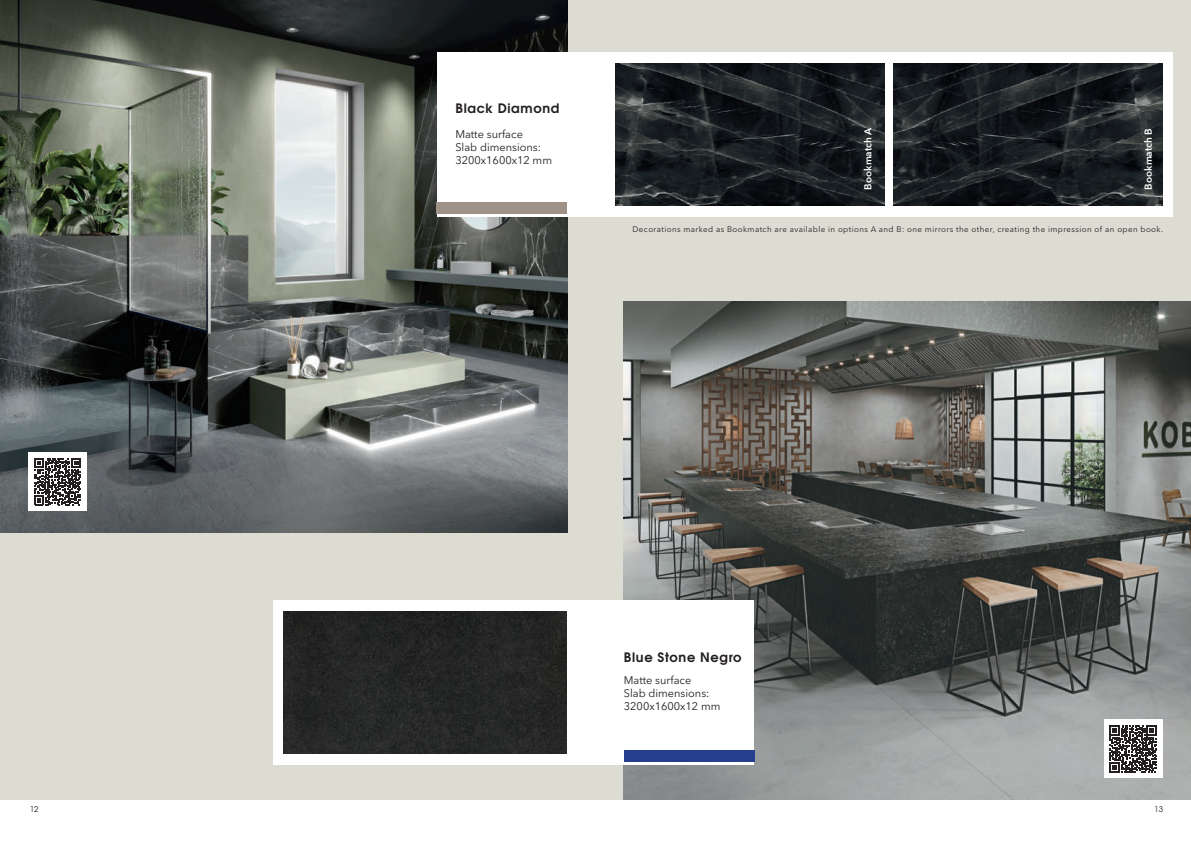
<style>
.page{position:relative;width:1191px;height:842px;background:#fff}
.page>*{position:absolute;margin:0;border:0;box-sizing:border-box;transform-origin:0 0}
.t1{font:700 13px "Evolventa";letter-spacing:.05em;color:#231f20}
.t2{font:11px/13.2px "Avenir Next Cyr";color:#231f20}
.t3{font:600 10px "Avenir Next Cyr";color:#fff}
.t4{font:8px "Avenir Next Cyr";letter-spacing:.05em;color:#231f20}
.t5{font:8px "Evolventa";color:#231f20}
</style>
<div class="page">
<div style="left:0;top:0;width:1191px;height:799px;background:#dcdcd3"></div>
<img style="left:624px;top:302px;width:567px;height:497px">
<div style="left:274px;top:600px;width:480px;height:165px;background:#fff"></div>
<img style="left:0;top:0;width:567px;height:532px">
<div style="left:1103px;top:720px;width:59px;height:58px;background:#fff"></div>
<svg style="left:1109px;top:725px;width:47px;height:47px"></svg>
<div style="left:437px;top:52px;width:735px;height:165px;background:#fff"></div>
<img style="left:615px;top:64px;width:269px;height:142px">
<img style="left:893px;top:64px;width:269px;height:142px">
<img style="left:283px;top:612px;width:284px;height:142px">
<div style="left:28px;top:452px;width:59px;height:59px;background:#fff"></div>
<svg style="left:34px;top:458px;width:47px;height:47px"></svg>
<div style="left:437px;top:202px;width:130px;height:11px;background:#9e9287"></div>
<div style="left:624px;top:750px;width:130px;height:11px;background:#253f8e"></div>
<p class="t5" style="left:30px;top:804px;width:10px">12</p>
<h1 class="t1" style="left:455px;top:99px;width:106px">Black Diamond</h1>
<h2 class="t2" style="left:455px;top:127px;width:98px">Matte surface<br>Slab dimensions:<br>3200х1600х12 mm</h2>
<p class="t3" style="left:862px;top:190px;width:64px;rotate:-90deg">Bookmatch A</p>
<p class="t3" style="left:1142px;top:190px;width:63px;rotate:-90deg">Bookmatch B</p>
<p class="t4" style="left:632px;top:225px;width:532px">Decorations marked as Bookmatch are available in options A and B: one mirrors the other, creating the impression of an open book.</p>
<h1 class="t1" style="left:624px;top:649px;width:119px">Blue Stone Negro</h1>
<h2 class="t2" style="left:624px;top:674px;width:98px">Matte surface<br>Slab dimensions:<br>3200х1600х12 mm</h2>
<p class="t5" style="left:1154px;top:804px;width:10px">13</p>
</div>
